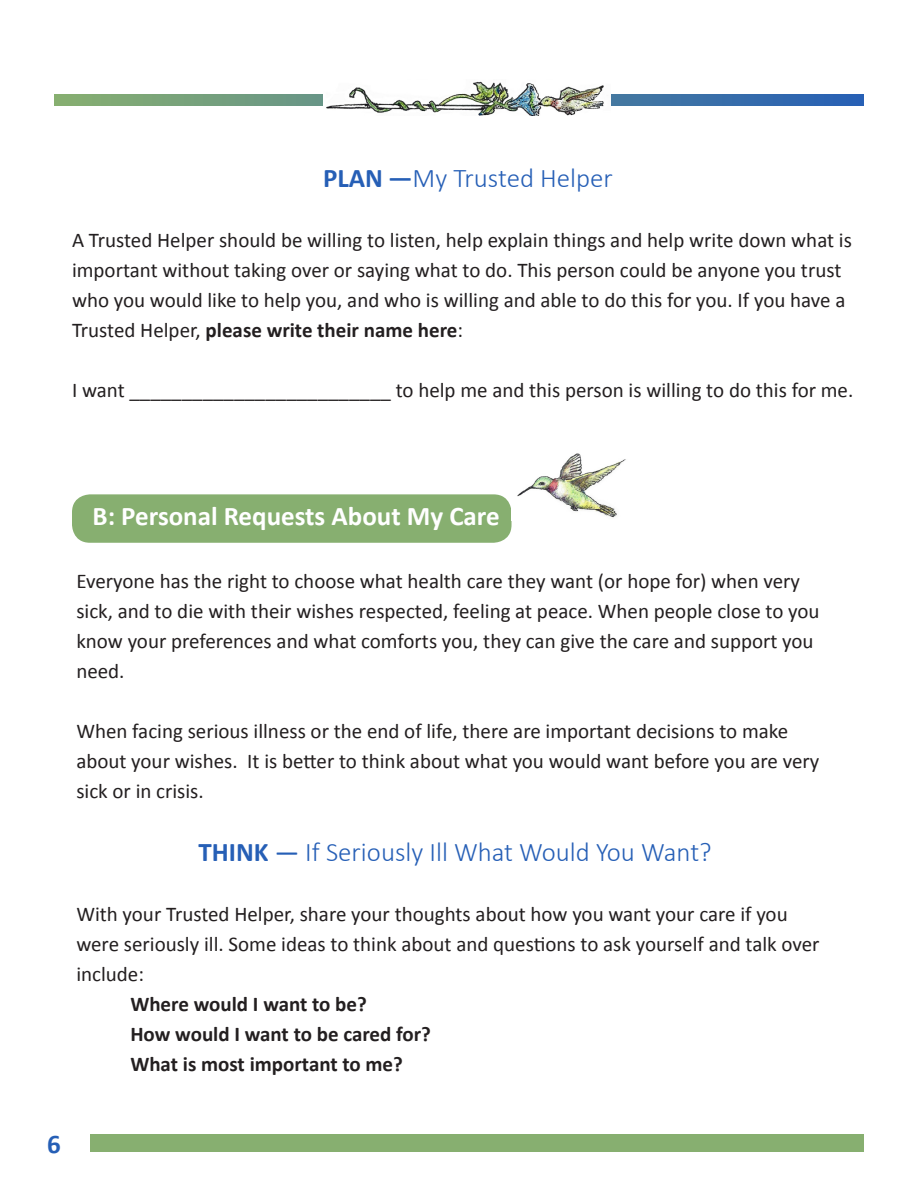
<style>
.page{position:relative;width:918px;height:1188px;background:#fff}
.page>*{position:absolute;margin:0;border:0;box-sizing:border-box;transform-origin:0 0}
.Heading_2{font:300 27px "Calibri";color:#265fb6}
.Heading_1{font:700 27px "Calibri";color:#fff}
.t1{font:700 27px "Calibri";color:#265fb6}
.Body_Text{font:21px/30px "Calibri";color:#231f20}
.Body_Text-2{font:700 21px "Calibri";color:#231f20}
.s1{font-weight:700}
.s2{font-weight:400}
</style>
<div class="page">
<div style="left:91px;top:1134px;width:773px;height:18px;background:#87af70"></div>
<svg style="left:54px;top:94px;width:810px;height:12px;background:#578892"></svg>
<img style="left:324px;top:81px;width:287px;height:35px">
<div style="left:72px;top:494px;width:440px;height:49px;background:#87af70;border-radius:18px"></div>
<img style="left:517px;top:453px;width:109px;height:65px">
<p class="Heading_2" style="left:323px;top:161px;width:291px"><span class="s1">PLAN —</span>My Trusted Helper</p>
<p class="Body_Text" style="left:72px;top:225px;width:782px">A Trusted Helper should be willing to listen, help explain things and help write down what is important without taking over or saying what to do. This person could be anyone you trust who you would like to help you, and who is willing and able to do this for you. If you have a Trusted Helper, <span class="s1">please write their name here</span>:</p>
<p class="Body_Text" style="left:72px;top:375px;width:783px">I want _________________________ to help me and this person is willing to do this for me.</p>
<p class="Heading_1" style="left:93px;top:499px;width:409px">B: Personal Requests About My Care</p>
<p class="Body_Text" style="left:76px;top:566px;width:745px">Everyone has the right to choose what health care they want (or hope for) when very sick, and to die with their wishes respected, feeling at peace. When people close to you know your preferences and what comforts you, they can give the care and support you need.</p>
<p class="Body_Text" style="left:76px;top:716px;width:745px">When facing serious illness or the end of life, there are important decisions to make about your wishes. It is better to think about what you would want before you are very sick or in crisis.</p>
<p class="Heading_2" style="left:199px;top:836px;width:515px"><span class="s1">THINK</span> <span class="s2">—</span> If Seriously Ill What Would You Want?</p>
<p class="Body_Text" style="left:76px;top:899px;width:745px">With your Trusted Helper, share your thoughts about how you want your care if you were seriously ill. Some ideas to think about and questions to ask yourself and talk over include:</p>
<p class="Body_Text-2" style="left:130px;top:991px;width:238px">Where would I want to be?</p>
<p class="Body_Text-2" style="left:130px;top:1021px;width:302px">How would I want to be cared for?</p>
<p class="Body_Text-2" style="left:130px;top:1051px;width:274px">What is most important to me?</p>
<p class="t1" style="left:47px;top:1126px;width:15px">6</p>
</div>
